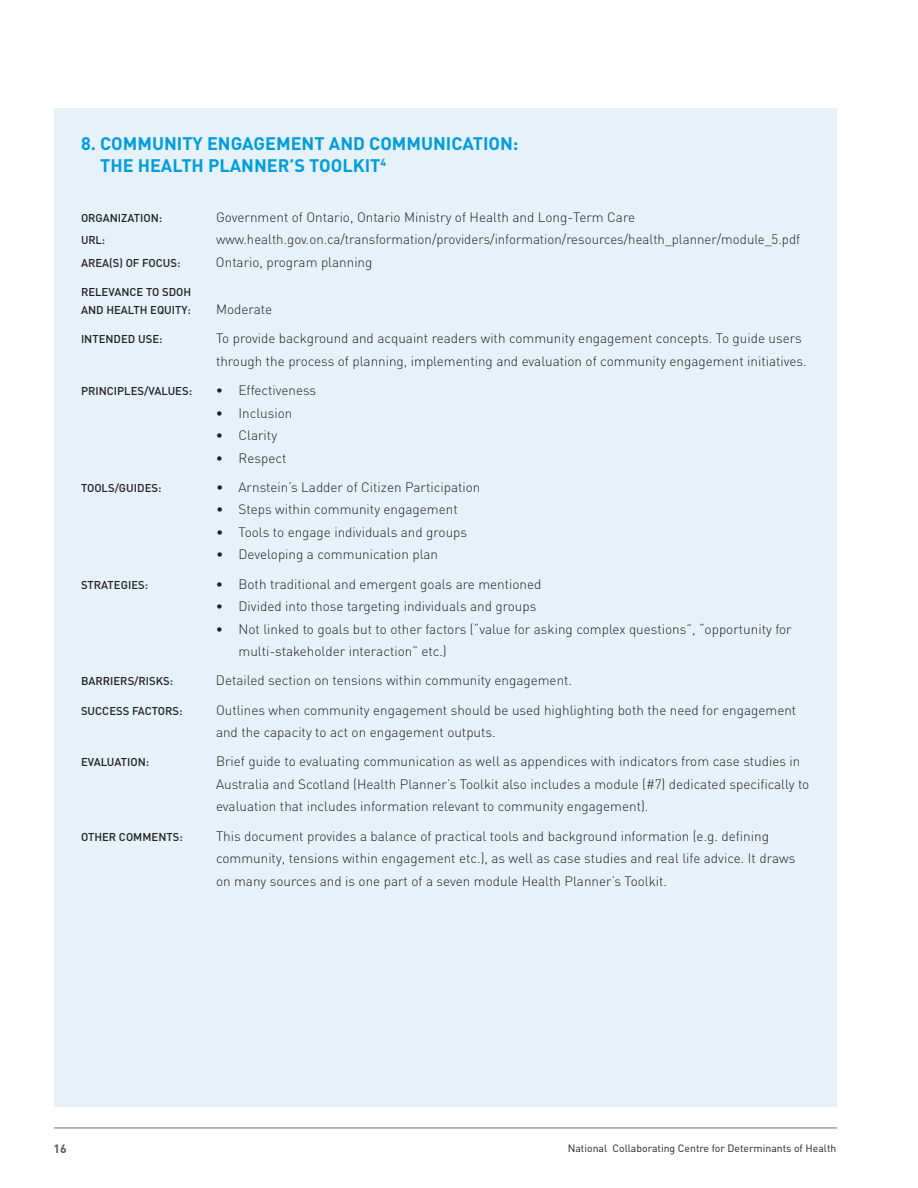
<style>
.page{position:relative;width:918px;height:1188px;background:#fff}
.page>*{position:absolute;margin:0;border:0;box-sizing:border-box;transform-origin:0 0}
.t1{font:700 18px/22.5px "DIN";color:#009ddc}
.t2{font:300 13.5px/22.5px "DIN";color:#231f20}
.t3{font:700 12px "DIN";color:#58595b}
.t4{font:500 11.25px/18px "DIN";color:#231f20;text-align:right}
.t5{font:500 11.25px "DIN";letter-spacing:.02em;color:#231f20}
.t6{font:10.5px "DIN";color:#231f20}
</style>
<div class="page">
<hr style="left:54px;top:1128px;width:783px;height:1px;background:#646e7b">
<div style="left:54px;top:108px;width:783px;height:999px;background:#e6f1fa"></div>
<h1 class="t1" style="left:100px;top:131px;width:420px;text-indent:-19px">8. COMMUNITY ENGAGEMENT AND COMMUNICATION:<br>THE H EALTH PLANNER’S TOOLKIT<sup>4</sup></h1>
<p class="t4" style="left:81px;top:209px;width:83px">ORGAN IZATION :</p>
<p class="t2" style="left:216px;top:206px;width:421px">Government of Ontario, Ontario Ministry of Health and Long-Term Care</p>
<p class="t4" style="left:81px;top:231px;width:26px">URL:</p>
<p class="t2" style="left:216px;top:228px;width:586px">www.health.gov.on.ca/transformation/providers/information/resources/health_planner/module_5.pdf</p>
<p class="t4" style="left:81px;top:254px;width:69px">AREA(S) OF FOC</p>
<p class="t4" style="left:163px;top:254px;width:19px">US:</p>
<p class="t2" style="left:216px;top:251px;width:158px">Ontario, program planning</p>
<p class="t4" style="left:81px;top:283px;width:49px">RE LEVANCE</p>
<p class="t4" style="left:81px;top:283px;width:112px">TO SDOH<br>AND HEALTH EQUITY:</p>
<p class="t2" style="left:216px;top:298px;width:58px">Moderate</p>
<p class="t4" style="left:81px;top:330px;width:8px">INTENDED</p>
<p class="t4" style="left:138px;top:330px;width:26px">USE:</p>
<p class="t2" style="left:216px;top:327px;width:592px">To provide background and acquaint readers with community engagement concepts. To guide users through the process of planning, implementing and evaluation of community engagement initiatives.</p>
<p class="t4" style="left:81px;top:382px;width:113px">PRINCIPLES/VALUES:</p>
<p class="t2" style="left:216px;top:379px;width:102px">• Effectiveness</p>
<p class="t2" style="left:216px;top:401px;width:78px">• Inclusion</p>
<p class="t2" style="left:216px;top:424px;width:63px">• Clarity</p>
<p class="t2" style="left:216px;top:446px;width:72px">• Respect</p>
<p class="t4" style="left:81px;top:479px;width:64px">TOO LS/GUIDES</p>
<p class="t4" style="left:158px;top:479px;width:5px">:</p>
<p class="t2" style="left:216px;top:476px;width:266px">• Arnstein’s Ladder of Citizen Participation</p>
<p class="t2" style="left:216px;top:498px;width:243px">• Steps within community engagement</p>
<p class="t2" style="left:216px;top:521px;width:253px">• Tools to engage individuals and groups</p>
<p class="t2" style="left:216px;top:543px;width:224px">• Developing a communication plan</p>
<p class="t5" style="left:81px;top:577px;width:69px">STRATEGIES :</p>
<p class="t2" style="left:216px;top:572px;width:327px">• Both traditional and emergent goals are mentioned</p>
<p class="t2" style="left:216px;top:595px;width:322px">• Divided into those targeting individuals and groups</p>
<p class="t2" style="left:238px;top:617px;width:555px;text-indent:-23px">• Not linked to goals but to other factors (“value for asking complex questions”, “opportunity for multi-stakeholder interaction” etc.)</p>
<p class="t4" style="left:81px;top:672px;width:94px">BARRIERS/RISKS:</p>
<p class="t2" style="left:216px;top:669px;width:358px">Detailed section on tensions within community engagement.</p>
<p class="t4" style="left:81px;top:701px;width:22px">SUCCESS</p>
<p class="t4" style="left:132px;top:701px;width:52px">FACTO RS:</p>
<p class="t2" style="left:216px;top:698px;width:582px">Outlines when community engagement should be used highlighting both the need for engagement and the capacity to act on engagement outputs.</p>
<p class="t4" style="left:81px;top:753px;width:70px">EVALUAT ION :</p>
<p class="t2" style="left:216px;top:750px;width:595px">Brief guide to evaluating communication as well as appendices with indicators from case studies in<br>Australia and Scotland (Health Planner’s Toolkit also includes a module (#7) dedicated specifically to evaluation that includes information relevant to community engagement).</p>
<p class="t4" style="left:81px;top:827px;width:15px">OTHE</p>
<p class="t4" style="left:109px;top:827px;width:51px">R COMMENTS</p>
<p class="t4" style="left:179px;top:827px;width:5px">:</p>
<p class="t2" style="left:216px;top:824px;width:581px">This document provides a balance of practical tools and background information (e.g. defining community, tensions within engagement etc.), as well as case studies and real life advice. It draws on many sources and is one part of a seven module Health Planner’s Toolkit.</p>
<p class="t3" style="left:54px;top:1141px;width:15px">16</p>
<p class="t6" style="left:568px;top:1141px;width:270px">National Collaborating Centre for Determinants of Health</p>
</div>
